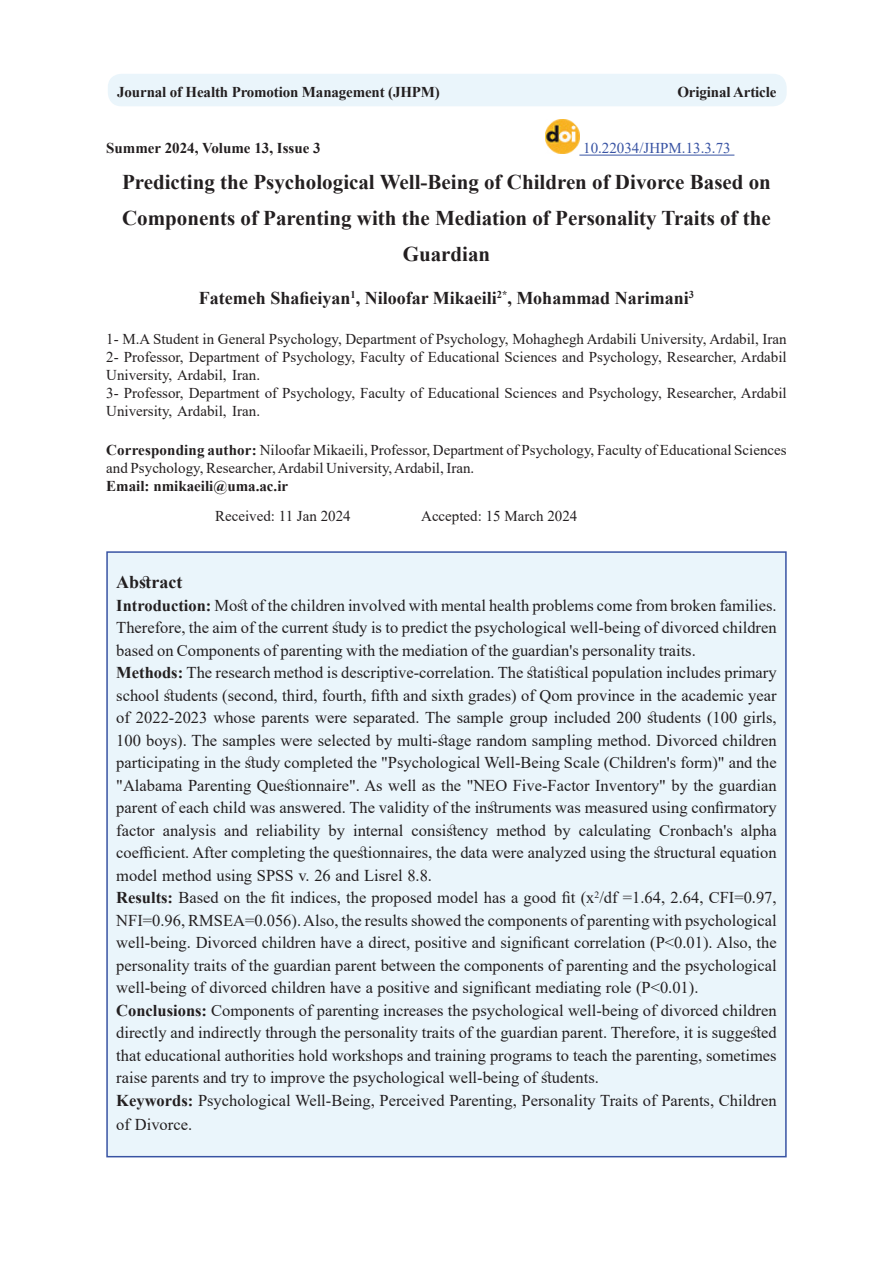
<style>
.page{position:relative;width:893px;height:1263px;background:#fff}
.page>*{position:absolute;margin:0;border:0;box-sizing:border-box;transform-origin:0 0}
.t1{font:700 21px/36px "Times New Roman";color:#231f20;text-align:center}
.t2{font:700 18px "Times New Roman";color:#231f20}
.t3{font:16.5px/22.5px "Times New Roman";color:#231f20}
.t4{font:15px/18px "Times New Roman";color:#231f20}
.t5{font:700 15px "Times New Roman";letter-spacing:-.01em;color:#231f20}
.t6{font:15px "Times New Roman";color:#3853a3}
.t7{font:700 10.5px "Times New Roman";color:#231f20}
.t8{font:9.6px "Times New Roman";color:#231f20}
.s1{font-size:18px}
.s2{font-weight:700}
.s3{font-size:16.5px}
</style>
<div class="page">
<hr style="left:579px;top:155px;width:155px;height:1px;background:#3853a3">
<img style="left:546px;top:120px;width:33px;height:33px">
<div style="left:107px;top:552px;width:679px;height:605px;background:#eaf5fb"></div>
<div style="left:108px;top:74px;width:679px;height:32px;background:#eaf5fb;border-radius:14px"></div>
<p class="t5" style="left:117px;top:82px;width:324px">Journal of Health Promotion Management (JHPM)</p>
<p class="t5" style="left:677px;top:82px;width:100px">Original Article</p>
<p class="t6" style="left:583px;top:138px;width:149px">10.22034/JHPM.13.3.73</p>
<p class="t5" style="left:106px;top:138px;width:216px">Summer 2024, Volume 13, Issue 3</p>
<p class="t1" style="left:122px;top:164px;width:650px">Predicting the Psychological Well-Being of Children of Divorce Based on<br>Components of Parenting with the Mediation of Personality Traits of the<br>Guardian</p>
<p class="t7" style="left:350px;top:287px;width:7px">1</p>
<p class="t7" style="left:497px;top:287px;width:16px"><span class="s1">,</span>*2</p>
<p class="t4" style="left:106px;top:329px;width:682px">1- M A. Student in General Psychology, Department of Psychology, Mohaghegh Ardabili University, Ardabil, Iran 2- Professor, Department of Psychology, Faculty of Educational Sciences and Psychology, Researcher, Ardabil University, Ardabil, Iran.<br>3- Professor, Department of Psychology, Faculty of Educational Sciences and Psychology, Researcher, Ardabil University, Ardabil, Iran.</p>
<p class="t4" style="left:106px;top:441px;width:682px"><span class="s2">Corresponding author:</span> Niloofar Mikaeili, Professor, Department of Psychology, Faculty of Educational Sciences and Psychology, Researcher,Ardabil University,Ardabil, Iran.</p>
<p class="t5" style="left:106px;top:475px;width:183px">Email: nmikaeili@uma.ac i r.</p>
<p class="t4" style="left:421px;top:507px;width:158px">Accepted: 15 March 2024</p>
<p class="t2" style="left:199px;top:285px;width:299px">Fatemeh Shafieiyan , Niloofar Mikaeili</p>
<p class="t7" style="left:689px;top:287px;width:7px">3</p>
<p class="t2" style="left:516px;top:285px;width:174px">Mohammad Narimani</p>
<p class="t4" style="left:215px;top:507px;width:137px">Received: 11 Jan 2024</p>
<p class="t2" style="left:116px;top:569px;width:68px">Abstract</p>
<p class="t3" style="left:116px;top:593px;width:662px"><span class="s2">Introduction:</span> Most of the children involved with mental health problems come from broken families.</p>
<p class="t3" style="left:116px;top:616px;width:662px">Therefore, the aim of the current study is to predict the psychological well-being of divorced children</p>
<p class="t3" style="left:116px;top:638px;width:581px">based on Components of parenting with the mediation of the guardian s' personality traits.</p>
<p class="t3" style="left:116px;top:661px;width:662px"><span class="s2">Methods:</span> The research method is descriptive-correlation. The statistical population includes primary</p>
<p class="t3" style="left:116px;top:683px;width:662px">school students (second, third, fourth, fifth and sixth grades) of Qom province in the academic year</p>
<p class="t3" style="left:116px;top:706px;width:662px">of 2022-2023 whose parents were separated. The sample group included 200 students (100 girls,</p>
<p class="t3" style="left:116px;top:728px;width:662px">100 boys .) The samples were selected by multi-stage random sampling method. Divorced children</p>
<p class="t3" style="left:116px;top:751px;width:662px">participating in the study completed the "Psychological Well-Being Scale (Children s' form)" and the</p>
<p class="t3" style="left:116px;top:773px;width:662px">"Alabama Parenting Questionnaire ." As well as the "NEO Five-Factor Inventory" by the guardian</p>
<p class="t3" style="left:116px;top:796px;width:662px">parent of each child was answered. The validity of the instruments was measured using confirmatory</p>
<p class="t3" style="left:741px;top:818px;width:37px">alpha</p>
<p class="t3" style="left:163px;top:818px;width:55px">analysis</p>
<p class="t3" style="left:224px;top:818px;width:25px">and</p>
<p class="t3" style="left:256px;top:818px;width:66px">reliability</p>
<p class="t3" style="left:328px;top:818px;width:18px">by</p>
<p class="t3" style="left:353px;top:818px;width:52px">internal</p>
<p class="t3" style="left:412px;top:818px;width:78px">consistency</p>
<p class="t3" style="left:496px;top:818px;width:51px">method</p>
<p class="t3" style="left:554px;top:818px;width:18px">by</p>
<p class="t3" style="left:579px;top:818px;width:74px">calculating</p>
<p class="t3" style="left:659px;top:818px;width:75px">Cronbach s'</p>
<p class="t3" style="left:116px;top:818px;width:662px">factor<br>coefficient. After completing the questionnaires, the data were analyzed using the structural equation model method using SPSS .v 26 and Lisrel 8.8.</p>
<p class="t8" style="left:586px;top:888px;width:15px">2<span class="s3">x</span></p>
<p class="t3" style="left:116px;top:886px;width:471px"><span class="s2">Results:</span> Based on the fit indices, the proposed model has a good fit (</p>
<p class="t3" style="left:116px;top:886px;width:662px;text-indent:483px">/df =1.64, 2.64, CFI=0.97, NFI=0.96, RMSEA=0.056 .) Also, the results showed the components of parenting with psychological well-being. Divorced children have a direct, positive and significant correlation ( &lt;P 0.01 .) Also, the personality traits of the guardian parent between the components of parenting and the psychological well-being of divorced children have a positive and significant mediating role ( &gt;P 0.01 .( <span class="s2">Conclusions:</span> Components of parenting increases the psychological well-being of divorced children directly and indirectly through the personality traits of the guardian parent. Therefore isit, suggested that educational authorities hold workshops and training programs to teach the parenting, sometimes raise parents and try to improve the psychological well-being of students.<br><span class="s2">Keywords:</span> Psychological Well-Being, Perceived Parenting, Personality Traits of Parents, Children</p>
<p class="t3" style="left:116px;top:1112px;width:77px">of Divorce.</p>
</div>
